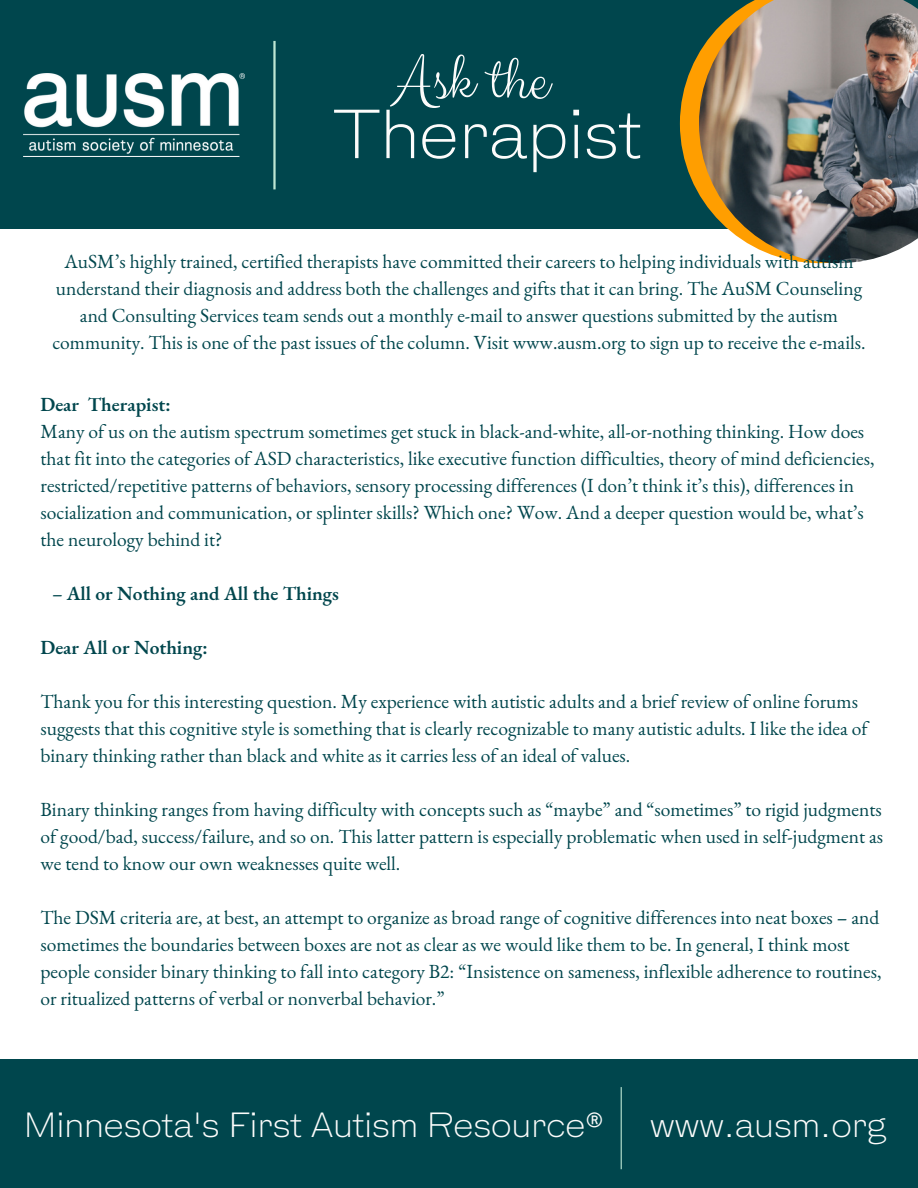
<style>
.page{position:relative;width:918px;height:1188px;background:#fff}
.page>*{position:absolute;margin:0;border:0;box-sizing:border-box;transform-origin:0 0}
.t1{font:67.8px "Clicker Script";color:#fcfcfb}
.t2{font:300 65.25px "HK Gothic";color:#fcfcfb}
.t3{font:300 33px "HK Gothic";color:#fcfcfb}
.t4{font:19.5px/27px "EB Garamond";color:#00464d}
.t5{font:600 19.5px "EB Garamond";color:#00464d}
.s1{font-weight:400}
</style>
<div class="page">
<div style="left:0;top:0;width:918px;height:228px;background:#00464d"></div>
<img style="left:24px;top:74px;width:220px;height:82px">
<hr style="left:273px;top:41px;width:3px;height:148px;background:#bde6d3">
<svg style="left:680px;top:53px;width:19px;height:176px;fill:#ff9e00"></svg>
<img style="left:699px;top:0;width:219px;height:263px">
<div style="left:0;top:1060px;width:918px;height:128px;background:#00464d"></div>
<hr style="left:621px;top:1087px;width:1px;height:82px;background:#bde6d3">
<h1 class="t1" style="left:394px;top:37px;width:156px">Ask the</h1>
<h2 class="t2" style="left:333px;top:100px;width:310px">Therapist</h2>
<p class="t4" style="left:52px;top:248px;width:815px;text-align:center">AuSM’s highly trained, certified therapists have committed their careers to helping individuals with autism understand their diagnosis and address both the challenges and gifts that it can bring. The AuSM Counseling and Consulting Services team sends out a monthly e-mail to answer questions submitted by the autism community. This is one of the past issues of the column. Visit www.ausm.org to sign up to receive the e-mails.</p>
<p class="t5" style="left:40px;top:391px;width:132px">Dear Therapist:</p>
<p class="t4" style="left:40px;top:417px;width:836px">Many of us on the autism spectrum sometimes get stuck in black-and-white, all-or-nothing thinking. How does that fit into the categories of ASD characteristics, like executive function difficulties, theory of mind deficiencies, restricted/repetitive patterns of behaviors, sensory processing differences (I don’t think it’s this), differences in socialization and communication, or splinter skills? Which one? Wow. And a deeper question would be, what’s the neurology behind it?</p>
<p class="t5" style="left:52px;top:580px;width:288px"><span class="s1">–</span> All or Nothing and All the Things</p>
<p class="t5" style="left:40px;top:634px;width:169px">Dear All or Nothing:</p>
<p class="t4" style="left:40px;top:687px;width:829px">Thank you for this interesting question. My experience with autistic adults and a brief review of online forums suggests that this cognitive style is something that is clearly recognizable to many autistic adults. I like the idea of binary thinking rather than black and white as it carries less of an ideal of values.</p>
<p class="t4" style="left:40px;top:795px;width:844px;text-align:justify">Binary thinking ranges from having difficulty with concepts such as “maybe” and “sometimes” to rigid judgments of good/bad, success/failure, and so on. This latter pattern is especially problematic when used in self-judgment as we tend to know our own weaknesses quite well.</p>
<p class="t4" style="left:40px;top:903px;width:843px">The DSM criteria are, at best, an attempt to organize as broad range of cognitive differences into neat boxes – and sometimes the boundaries between boxes are not as clear as we would like them to be. In general, I think most people consider binary thinking to fall into category B2: “Insistence on sameness, inflexible adherence to routines, or ritualized patterns of verbal or nonverbal behavior.”</p>
<h3 class="t3" style="left:24px;top:1107px;width:581px">Minnesota's First Autism Resource®</h3>
<h3 class="t3" style="left:650px;top:1107px;width:238px">www.ausm.org</h3>
</div>
